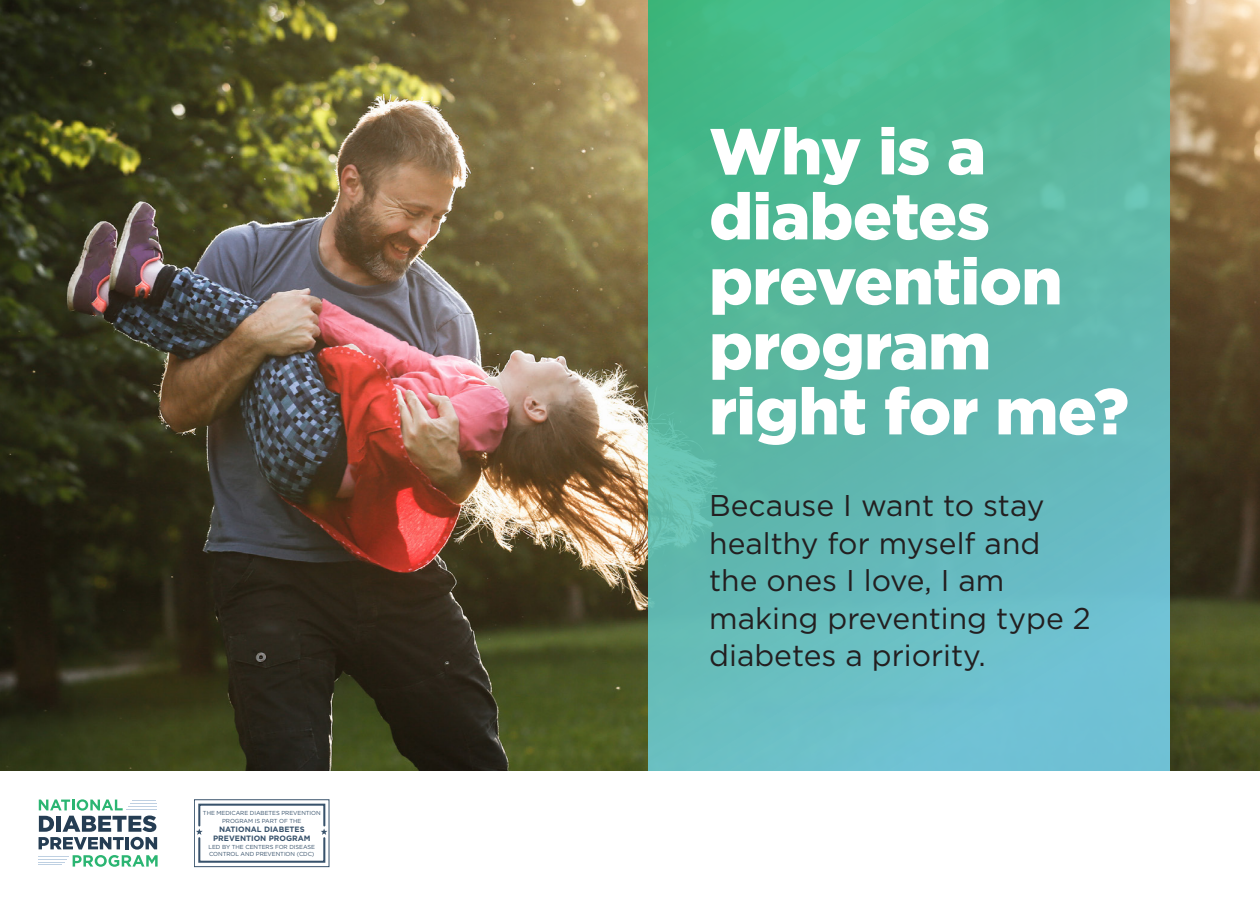
<style>
.page{position:relative;width:1260px;height:900px;background:#fff}
.page>*{position:absolute;margin:0;border:0;box-sizing:border-box;transform-origin:0 0}
.t1{font:900 65px/65px "Gotham";letter-spacing:-.01em;color:#fff}
.t2{font:30px/37.5px "Gotham";color:#231f20}
.t3{font:700 7.75px/8.8px "Gotham";color:#38526b;text-align:center}
.t4{font:5.75px/7.5px "Gotham";letter-spacing:-.01em;color:#38526b;text-align:center}
</style>
<div class="page">
<img style="left:1170px;top:0;width:90px;height:771px">
<img style="left:0;top:0;width:648px;height:771px">
<svg style="left:648px;top:0;width:522px;height:771px;background:#5dbaab"></svg>
<svg style="left:38px;top:799px;width:120px;height:68px"></svg>
<hr style="left:39px;top:856px;width:30px;height:1px;background:#bed0e2">
<svg style="left:196px;top:803px;width:131px;height:60px"></svg>
<div style="left:194px;top:799px;width:135px;height:68px;border:1px solid #38526b"></div>
<p class="t4" style="left:203px;top:809px;width:119px">THE MEDICARE DIABETES PREVENTION<br>PROGRAM IS PART OF THE</p>
<h3 class="t3" style="left:213px;top:825px;width:99px">NATIONAL DIABETES<br>PREVENTION PROGRAM</h3>
<p class="t4" style="left:209px;top:843px;width:108px;text-align:left">LED BY THE CENTERS FOR DISEASE<br>CONTROL AND PREVENTION (CDC)</p>
<h1 class="t1" style="left:709px;top:117px;width:421px">Why is a diabetes prevention program right for me?</h1>
<h2 class="t2" style="left:709px;top:486px;width:383px">Because I want to stay healthy for myself and the ones I love, I am making preventing type 2 diabetes a priority.</h2>
</div>
